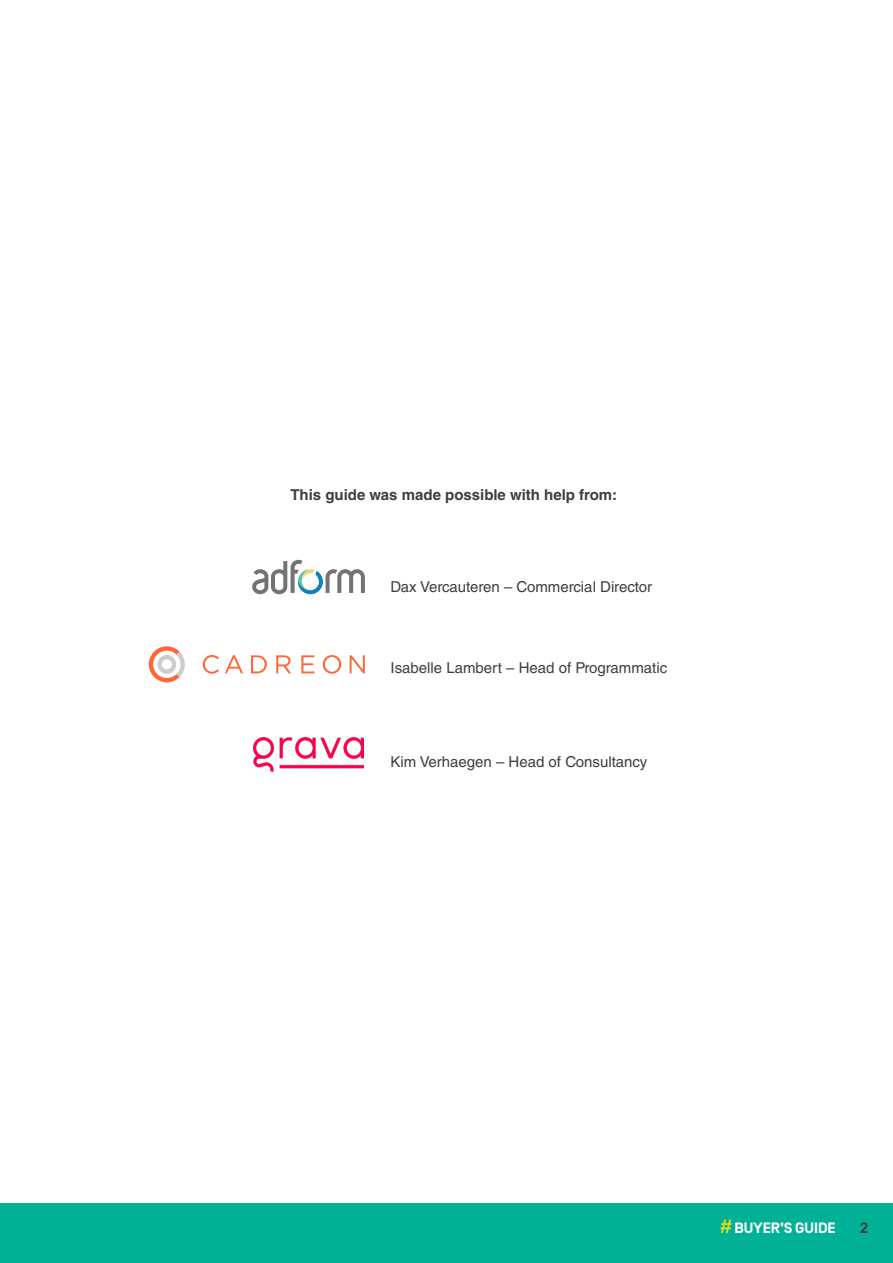
<style>
.page{position:relative;width:893px;height:1263px;background:#fff}
.page>*{position:absolute;margin:0;border:0;box-sizing:border-box;transform-origin:0 0}
.Body{font:15px "Helvetica LT Std";color:#3e3e3f}
.Body-2{font:700 15px "Helvetica LT Std";color:#3e3e3f}
.t1{font:700 15px "Simplon Norm";color:#fff}
.t2{font:700 15px "Simplon Norm";color:#3e3e3f}
</style>
<div class="page">
<div style="left:0;top:1203px;width:893px;height:60px;background:#00b195"></div>
<svg style="left:720px;top:1219px;width:11px;height:14px"></svg>
<img style="left:254px;top:738px;width:110px;height:33px">
<svg style="left:149px;top:646px;width:36px;height:36px"></svg>
<svg style="left:203px;top:655px;width:16px;height:19px"></svg>
<svg style="left:225px;top:655px;width:18px;height:18px"></svg>
<svg style="left:251px;top:655px;width:16px;height:18px"></svg>
<svg style="left:276px;top:655px;width:15px;height:18px"></svg>
<svg style="left:301px;top:655px;width:13px;height:18px"></svg>
<svg style="left:323px;top:655px;width:18px;height:19px"></svg>
<svg style="left:350px;top:655px;width:15px;height:18px"></svg>
<svg style="left:252px;top:560px;width:113px;height:34px"></svg>
<p class="Body-2" style="left:290px;top:485px;width:328px">This guide was made possible with help from:</p>
<p class="Body" style="left:390px;top:578px;width:263px">Dax Vercauteren – Commercial Director</p>
<p class="Body" style="left:390px;top:659px;width:278px">Isabelle Lambert – Head of Programmatic</p>
<p class="Body" style="left:390px;top:753px;width:258px">Kim Verhaegen – Head of Consultancy</p>
<p class="t1" style="left:735px;top:1220px;width:103px">BUYER’S GUIDE</p>
<p class="t2" style="left:860px;top:1220px;width:9px">2</p>
</div>
